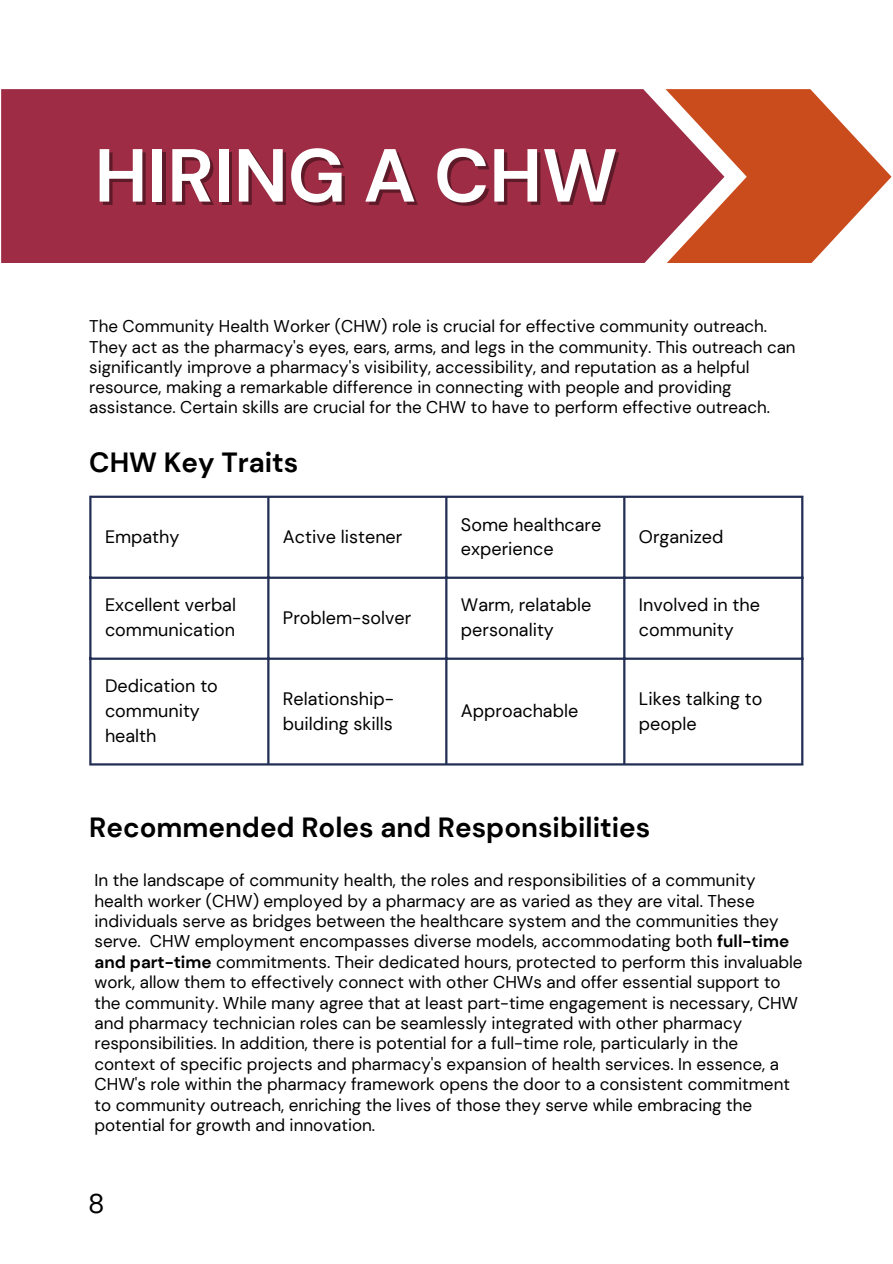
<style>
.page{position:relative;width:893px;height:1264px;background:#fff}
.page>*{position:absolute;margin:0;border:0;box-sizing:border-box;transform-origin:0 0}
.t1{font:700 75px "DM Sans";color:#fff}
.t2{font:700 27.75px "DM Sans";color:#000}
.t3{font:27px "DM Sans";color:#000}
.t4{font:18px/24.8px "DM Sans";color:#000}
.t5{font:17.1px/20.4px "DM Sans";color:#000}
.t6{font:16.95px/20.2px "DM Sans";color:#000}
.s1{font-weight:700}
</style>
<div class="page">
<div style="left:1px;top:89px;width:664px;height:174px;background:#9d2c44"></div>
<svg style="left:665px;top:89px;width:226px;height:174px"></svg>
<hr style="left:89px;top:498px;width:2px;height:265px;background:#222e54">
<hr style="left:267px;top:498px;width:2px;height:265px;background:#222e54">
<hr style="left:445px;top:498px;width:2px;height:265px;background:#222e54">
<hr style="left:623px;top:498px;width:2px;height:265px;background:#222e54">
<hr style="left:801px;top:498px;width:2px;height:265px;background:#222e54">
<hr style="left:89px;top:495px;width:714px;height:3px;background:#222e54">
<hr style="left:89px;top:576px;width:714px;height:3px;background:#222e54">
<hr style="left:89px;top:657px;width:714px;height:3px;background:#222e54">
<hr style="left:89px;top:763px;width:714px;height:2px;background:#222e54">
<p class="t1" style="left:94px;top:127px;width:525px">HIRING A CHW</p>
<p class="t6" style="left:89px;top:316px;width:707px">The Community Health Worker (CHW) role is crucial for effective community outreach.<br>They act as the pharmacy's eyes, ears, arms, and legs in the community. This outreach can significantly improve a pharmacy's visibility, accessibility, and reputation as a helpful resource, making a remarkable difference in connecting with people and providing assistance. Certain skills are crucial for the CHW to have to perform effective outreach.</p>
<p class="t2" style="left:89px;top:444px;width:210px">CHW Key Traits</p>
<p class="t4" style="left:105px;top:524px;width:76px">Empathy</p>
<p class="t4" style="left:283px;top:524px;width:121px">Active listener</p>
<p class="t4" style="left:105px;top:593px;width:132px">Excellent verbal communication</p>
<p class="t4" style="left:105px;top:674px;width:114px">Dedication to community health</p>
<p class="t4" style="left:283px;top:605px;width:130px">Problem-solver</p>
<p class="t4" style="left:283px;top:686px;width:112px">Relationship&shy;building skills</p>
<p class="t4" style="left:461px;top:512px;width:142px">Some healthcare experience</p>
<p class="t4" style="left:639px;top:524px;width:86px">Organized</p>
<p class="t4" style="left:461px;top:593px;width:132px">Warm, relatable personality</p>
<p class="t4" style="left:639px;top:593px;width:122px">Involved in the community</p>
<p class="t4" style="left:461px;top:698px;width:119px">Approachable</p>
<p class="t4" style="left:639px;top:686px;width:125px">Likes talking to people</p>
<p class="t2" style="left:89px;top:809px;width:562px">Recommended Roles and Responsibilities</p>
<p class="t5" style="left:94px;top:870px;width:709px">In the landscape of community health, the roles and responsibilities of a community health worker (CHW) employed by a pharmacy are as varied as they are vital. These individuals serve as bridges between the healthcare system and the communities they serve. CHW employment encompasses diverse models, accommodating both <span class="s1">full-time and part-time</span> commitments. Their dedicated hours, protected to perform this invaluable work, allow them to effectively connect with other CHWs and offer essential support to the community. While many agree that at least part-time engagement is necessary, CHW and pharmacy technician roles can be seamlessly integrated with other pharmacy responsibilities. In addition, there is potential for a full-time role, particularly in the context of specific projects and pharmacy's expansion of health services. In essence, a CHW's role within the pharmacy framework opens the door to a consistent commitment to community outreach, enriching the lives of those they serve while embracing the potential for growth and innovation.</p>
<p class="t3" style="left:88px;top:1185px;width:18px">8</p>
</div>
